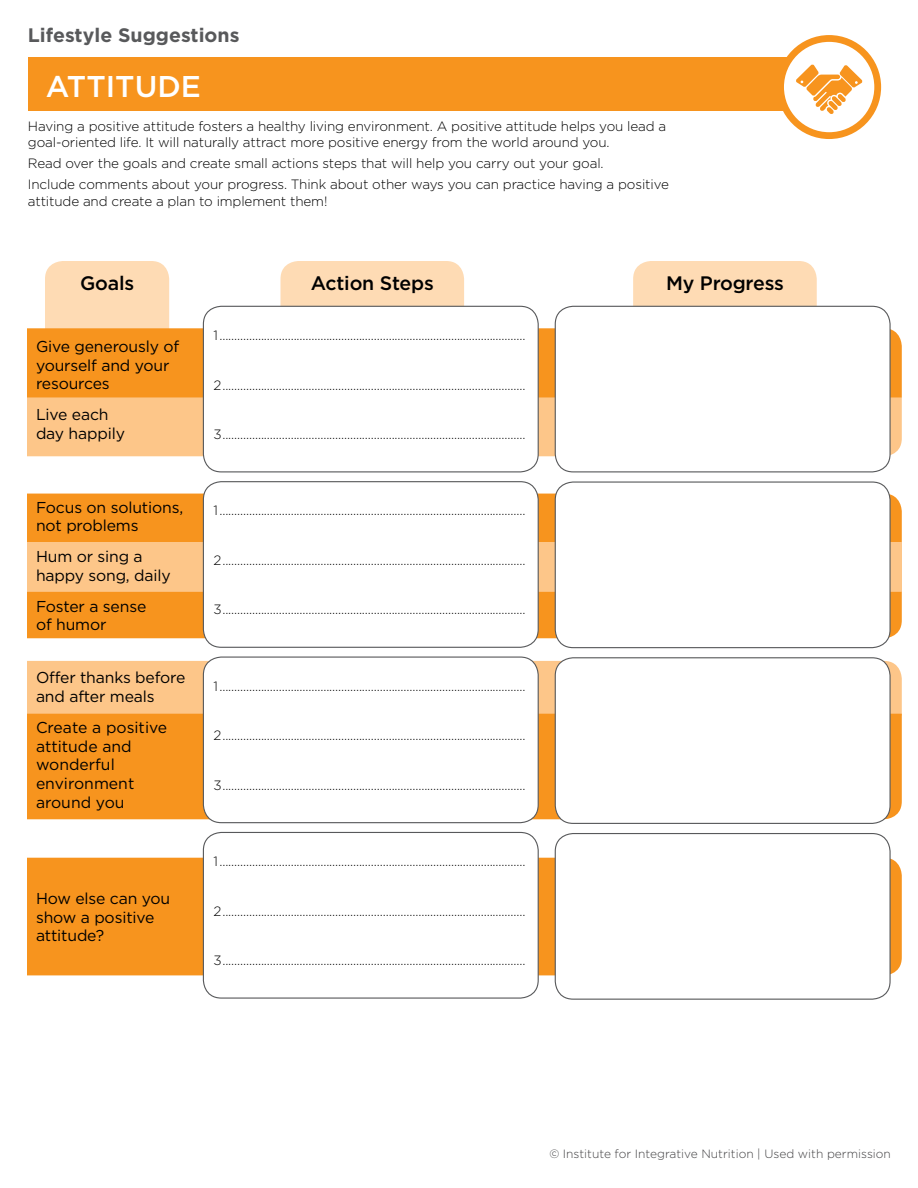
<style>
.page{position:relative;width:918px;height:1188px;background:#fff}
.page>*{position:absolute;margin:0;border:0;box-sizing:border-box;transform-origin:0 0}
.t1{font:500 30px "Gotham";color:#fff}
.t2{font:500 19.5px "Gotham";letter-spacing:-.01em;color:#000}
.t3{font:700 19.5px "Gotham";color:#58595b}
.t4{font:15.75px/18.8px "Gotham";letter-spacing:-.01em;color:#000}
.t5{font:300 13.5px/16.5px "Gotham";letter-spacing:-.01em;color:#000}
.t6{font:300 12px "Gotham";color:#414042}
</style>
<div class="page">
<div style="left:45px;top:261px;width:124px;height:67px;background:#fedbb4"></div>
<div style="left:280px;top:261px;width:184px;height:45px;background:#fedbb4"></div>
<div style="left:633px;top:261px;width:184px;height:45px;background:#fedbb4"></div>
<div style="left:27px;top:858px;width:875px;height:117px;background:#f7941e"></div>
<div style="left:27px;top:328px;width:875px;height:70px;background:#f7941e"></div>
<div style="left:27px;top:398px;width:875px;height:58px;background:#fdc689"></div>
<div style="left:27px;top:494px;width:875px;height:48px;background:#f7941e"></div>
<div style="left:27px;top:542px;width:875px;height:50px;background:#fdc689"></div>
<div style="left:27px;top:592px;width:875px;height:46px;background:#f7941e"></div>
<div style="left:27px;top:661px;width:875px;height:53px;background:#fdc689"></div>
<div style="left:27px;top:714px;width:875px;height:105px;background:#f7941e"></div>
<div style="left:555px;top:306px;width:335px;height:166px;background:#fff;border-radius:18px"></div>
<div style="left:555px;top:306px;width:336px;height:166px;border:1px solid #58595b;border-radius:18px"></div>
<div style="left:555px;top:482px;width:335px;height:166px;background:#fff;border-radius:18px"></div>
<div style="left:555px;top:481px;width:336px;height:167px;border:1px solid #58595b;border-radius:18px"></div>
<div style="left:555px;top:658px;width:335px;height:165px;background:#fff;border-radius:18px"></div>
<div style="left:555px;top:657px;width:336px;height:167px;border:1px solid #58595b;border-radius:18px"></div>
<div style="left:555px;top:834px;width:335px;height:165px;background:#fff;border-radius:18px"></div>
<div style="left:555px;top:833px;width:336px;height:167px;border:1px solid #58595b;border-radius:18px"></div>
<div style="left:203px;top:306px;width:335px;height:166px;background:#fff;border-radius:18px"></div>
<div style="left:203px;top:306px;width:336px;height:166px;border:1px solid #58595b;border-radius:18px"></div>
<div style="left:203px;top:832px;width:335px;height:166px;background:#fff;border-radius:18px"></div>
<div style="left:203px;top:832px;width:336px;height:167px;border:1px solid #58595b;border-radius:18px"></div>
<div style="left:203px;top:657px;width:335px;height:166px;background:#fff;border-radius:18px"></div>
<div style="left:203px;top:657px;width:336px;height:166px;border:1px solid #58595b;border-radius:18px"></div>
<div style="left:203px;top:482px;width:335px;height:165px;background:#fff;border-radius:18px"></div>
<div style="left:203px;top:481px;width:336px;height:167px;border:1px solid #58595b;border-radius:18px"></div>
<div style="left:28px;top:58px;width:794px;height:53px;background:#f7941e"></div>
<svg style="left:781px;top:38px;width:97px;height:98px"></svg>
<div style="left:777px;top:35px;width:104px;height:104px;border:7px solid #f7941e;border-radius:50%"></div>
<svg style="left:796px;top:64px;width:66px;height:50px"></svg>
<h2 class="t3" style="left:28px;top:23px;width:213px">Lifestyle Suggestions</h2>
<h1 class="t1" style="left:46px;top:69px;width:157px">ATTITUDE</h1>
<p class="t5" style="left:28px;top:118px;width:640px">Having a positive attitude fosters a healthy living environment. A positive attitude helps you lead a goal-oriented life. It will naturally attract more positive energy from the world around you.</p>
<p class="t5" style="left:28px;top:153px;width:643px;line-height:21px">Read over the goals and create small actions steps that will help you carry out your goal.<br>Include comments about your progress. Think about other ways you can practice having a positive</p>
<p class="t5" style="left:28px;top:193px;width:301px">attitude and create a plan to implement them!</p>
<h2 class="t2" style="left:80px;top:272px;width:56px">Goals</h2>
<h2 class="t2" style="left:311px;top:272px;width:124px">Action Steps</h2>
<h2 class="t2" style="left:666px;top:272px;width:119px">My Progress</h2>
<p class="t5" style="left:213px;top:327px;width:313px">1........................................................................................................</p>
<p class="t5" style="left:213px;top:376px;width:313px">2.......................................................................................................</p>
<p class="t4" style="left:36px;top:337px;width:145px">Give generously of yourself and your resources</p>
<p class="t4" style="left:36px;top:405px;width:91px">Live each day happily</p>
<p class="t5" style="left:213px;top:426px;width:313px">3.......................................................................................................</p>
<p class="t4" style="left:36px;top:497px;width:149px">Focus on solutions, not problems</p>
<p class="t4" style="left:36px;top:547px;width:136px">Hum or sing a happy song, daily</p>
<p class="t4" style="left:36px;top:596px;width:112px">Foster a sense of humor</p>
<p class="t4" style="left:36px;top:668px;width:151px">Offer thanks before and after meals</p>
<p class="t4" style="left:36px;top:718px;width:133px">Create a positive attitude and wonderful environment around you</p>
<p class="t4" style="left:36px;top:889px;width:136px">How else can you show a positive attitude?</p>
<p class="t5" style="left:213px;top:502px;width:313px">1........................................................................................................</p>
<p class="t5" style="left:213px;top:552px;width:313px">2.......................................................................................................</p>
<p class="t5" style="left:213px;top:601px;width:313px">3.......................................................................................................</p>
<p class="t5" style="left:213px;top:678px;width:313px">1........................................................................................................</p>
<p class="t5" style="left:213px;top:727px;width:313px">2.......................................................................................................</p>
<p class="t5" style="left:213px;top:777px;width:313px">3.......................................................................................................</p>
<p class="t5" style="left:213px;top:853px;width:313px">1........................................................................................................</p>
<p class="t5" style="left:213px;top:903px;width:313px">2.......................................................................................................</p>
<p class="t5" style="left:213px;top:952px;width:313px">3.......................................................................................................</p>
<p class="t6" style="left:549px;top:1148px;width:343px">© Institute for Integrative Nutrition | Used with permission</p>
</div>
